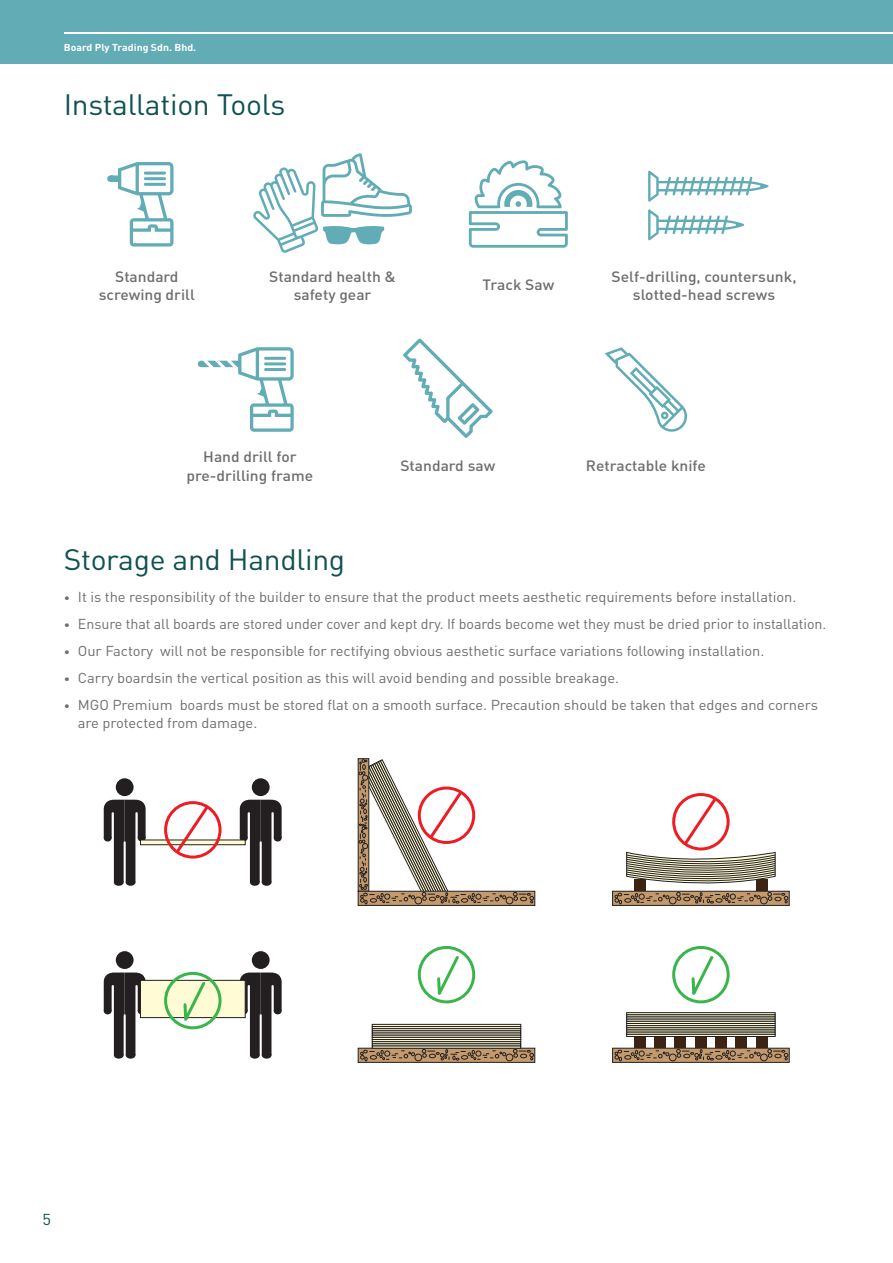
<style>
.page{position:relative;width:893px;height:1263px;background:#fff}
.page>*{position:absolute;margin:0;border:0;box-sizing:border-box;transform-origin:0 0}
.t1{font:29.1px "DIN Pro";letter-spacing:-.01em;color:#105151}
.t2{font:15.6px "DIN Pro";color:#105151;scale:1.05 1}
.t3{font:500 14.85px/18.8px "DIN Pro";color:#6d6e71;text-align:center;scale:1.05 1}
.t4{font:14.25px/18px "DIN Pro";letter-spacing:-.005em;color:#6d6e71}
.t5{font:700 10.05px "DIN Pro";color:#fff;scale:1.05 1}
.s1{font-size:11.4px}
</style>
<div class="page">
<svg style="left:605px;top:347px;width:82px;height:85px"></svg>
<svg style="left:403px;top:338px;width:90px;height:100px"></svg>
<svg style="left:198px;top:347px;width:96px;height:85px"></svg>
<svg style="left:469px;top:160px;width:99px;height:88px"></svg>
<svg style="left:648px;top:209px;width:96px;height:31px"></svg>
<svg style="left:648px;top:171px;width:120px;height:31px"></svg>
<svg style="left:107px;top:162px;width:67px;height:85px"></svg>
<svg style="left:253px;top:153px;width:159px;height:100px"></svg>
<div style="left:116px;top:778px;width:18px;height:18px;background:#231f20;border-radius:50%"></div>
<div style="left:114px;top:879px;width:10px;height:7px;background:#231f20;border-radius:50%"></div>
<svg style="left:104px;top:800px;width:42px;height:82px"></svg>
<div style="left:126px;top:879px;width:9px;height:7px;background:#231f20;border-radius:50%"></div>
<div style="left:138px;top:835px;width:8px;height:6px;background:#231f20;border-radius:50%"></div>
<div style="left:252px;top:778px;width:18px;height:18px;background:#231f20;border-radius:50%"></div>
<div style="left:250px;top:879px;width:10px;height:7px;background:#231f20;border-radius:50%"></div>
<svg style="left:240px;top:800px;width:42px;height:82px"></svg>
<div style="left:262px;top:879px;width:9px;height:7px;background:#231f20;border-radius:50%"></div>
<div style="left:274px;top:835px;width:8px;height:6px;background:#231f20;border-radius:50%"></div>
<svg style="left:140px;top:840px;width:106px;height:5px"></svg>
<div style="left:164px;top:801px;width:58px;height:57px;border:3px solid #ed1d24;border-radius:50%"></div>
<svg style="left:173px;top:803px;width:38px;height:53px"></svg>
<div style="left:116px;top:951px;width:18px;height:18px;background:#231f20;border-radius:50%"></div>
<div style="left:114px;top:1052px;width:10px;height:7px;background:#231f20;border-radius:50%"></div>
<svg style="left:104px;top:972px;width:42px;height:83px"></svg>
<div style="left:126px;top:1052px;width:9px;height:7px;background:#231f20;border-radius:50%"></div>
<div style="left:138px;top:1007px;width:8px;height:7px;background:#231f20;border-radius:50%"></div>
<div style="left:252px;top:951px;width:18px;height:18px;background:#231f20;border-radius:50%"></div>
<div style="left:250px;top:1052px;width:10px;height:7px;background:#231f20;border-radius:50%"></div>
<svg style="left:240px;top:972px;width:42px;height:83px"></svg>
<div style="left:262px;top:1052px;width:9px;height:7px;background:#231f20;border-radius:50%"></div>
<div style="left:274px;top:1007px;width:8px;height:7px;background:#231f20;border-radius:50%"></div>
<div style="left:140px;top:980px;width:106px;height:38px;background:#fffcd5;border:1px solid #231f20"></div>
<div style="left:164px;top:972px;width:58px;height:57px;border:3px solid #39b54a;border-radius:50%"></div>
<svg style="left:182px;top:979px;width:26px;height:51px"></svg>
<svg style="left:612px;top:891px;width:178px;height:15px"></svg>
<svg style="left:615px;top:794px;width:173px;height:110px"></svg>
<div style="left:672px;top:946px;width:58px;height:57px;border:3px solid #39b54a;border-radius:50%"></div>
<svg style="left:690px;top:953px;width:26px;height:51px"></svg>
<svg style="left:612px;top:1048px;width:178px;height:15px"></svg>
<div style="left:669px;top:1054px;width:7px;height:7px;background:#c49a6c;border-radius:50%"></div>
<div style="left:669px;top:1054px;width:7px;height:7px;border:1px solid #231f20;border-radius:50%"></div>
<svg style="left:615px;top:1050px;width:54px;height:11px"></svg>
<div style="left:760px;top:1054px;width:7px;height:7px;background:#c49a6c;border-radius:50%"></div>
<div style="left:760px;top:1054px;width:8px;height:7px;border:1px solid #231f20;border-radius:50%"></div>
<svg style="left:767px;top:1049px;width:21px;height:11px"></svg>
<svg style="left:676px;top:1049px;width:84px;height:11px"></svg>
<div style="left:634px;top:1036px;width:12px;height:12px;background:#3c2415"></div>
<div style="left:655px;top:1036px;width:11px;height:12px;background:#3c2415"></div>
<div style="left:675px;top:1036px;width:11px;height:12px;background:#3c2415"></div>
<div style="left:695px;top:1036px;width:11px;height:12px;background:#3c2415"></div>
<div style="left:715px;top:1036px;width:11px;height:12px;background:#3c2415"></div>
<div style="left:735px;top:1036px;width:12px;height:12px;background:#3c2415"></div>
<div style="left:756px;top:1036px;width:11px;height:12px;background:#3c2415"></div>
<div style="left:626px;top:1012px;width:149px;height:3px;background:#fffcd5;border:1px solid #231f20"></div>
<div style="left:626px;top:1014px;width:149px;height:3px;background:#fffcd5;border:1px solid #231f20"></div>
<div style="left:626px;top:1016px;width:149px;height:3px;background:#fffcd5;border:1px solid #231f20"></div>
<hr style="left:626px;top:1019px;width:149px;height:3px;background:#fffcd5">
<div style="left:626px;top:1021px;width:149px;height:3px;background:#fffcd5;border:1px solid #231f20"></div>
<div style="left:626px;top:1023px;width:149px;height:3px;background:#fffcd5;border:1px solid #231f20"></div>
<div style="left:626px;top:1025px;width:149px;height:3px;background:#fffcd5;border:1px solid #231f20"></div>
<div style="left:626px;top:1027px;width:149px;height:3px;background:#fffcd5;border:1px solid #231f20"></div>
<div style="left:626px;top:1029px;width:149px;height:3px;background:#fffcd5;border:1px solid #231f20"></div>
<hr style="left:626px;top:1032px;width:149px;height:3px;background:#fffcd5">
<div style="left:626px;top:1034px;width:149px;height:3px;background:#fffcd5;border:1px solid #231f20"></div>
<div style="left:418px;top:946px;width:57px;height:57px;border:3px solid #39b54a;border-radius:50%"></div>
<svg style="left:435px;top:953px;width:26px;height:51px"></svg>
<svg style="left:358px;top:1048px;width:177px;height:15px"></svg>
<div style="left:415px;top:1054px;width:7px;height:7px;background:#c49a6c;border-radius:50%"></div>
<div style="left:415px;top:1054px;width:7px;height:7px;border:1px solid #231f20;border-radius:50%"></div>
<svg style="left:360px;top:1050px;width:55px;height:11px"></svg>
<div style="left:506px;top:1054px;width:7px;height:7px;background:#c49a6c;border-radius:50%"></div>
<div style="left:506px;top:1054px;width:7px;height:7px;border:1px solid #231f20;border-radius:50%"></div>
<svg style="left:513px;top:1049px;width:21px;height:11px"></svg>
<svg style="left:422px;top:1049px;width:84px;height:11px"></svg>
<div style="left:372px;top:1024px;width:149px;height:3px;background:#fffcd5;border:1px solid #231f20"></div>
<div style="left:372px;top:1026px;width:149px;height:3px;background:#fffcd5;border:1px solid #231f20"></div>
<div style="left:372px;top:1028px;width:149px;height:3px;background:#fffcd5;border:1px solid #231f20"></div>
<div style="left:372px;top:1030px;width:149px;height:3px;background:#fffcd5;border:1px solid #231f20"></div>
<hr style="left:372px;top:1033px;width:149px;height:2px;background:#fffcd5">
<div style="left:372px;top:1035px;width:149px;height:3px;background:#fffcd5;border:1px solid #231f20"></div>
<div style="left:372px;top:1037px;width:149px;height:3px;background:#fffcd5;border:1px solid #231f20"></div>
<div style="left:372px;top:1039px;width:149px;height:3px;background:#fffcd5;border:1px solid #231f20"></div>
<div style="left:372px;top:1041px;width:149px;height:3px;background:#fffcd5;border:1px solid #231f20"></div>
<div style="left:372px;top:1043px;width:149px;height:3px;background:#fffcd5;border:1px solid #231f20"></div>
<hr style="left:372px;top:1046px;width:149px;height:2px;background:#fffcd5">
<svg style="left:358px;top:758px;width:11px;height:133px"></svg>
<svg style="left:358px;top:891px;width:177px;height:15px"></svg>
<div style="left:506px;top:897px;width:7px;height:7px;background:#c49a6c;border-radius:50%"></div>
<div style="left:506px;top:897px;width:7px;height:7px;border:1px solid #231f20;border-radius:50%"></div>
<svg style="left:513px;top:892px;width:21px;height:11px"></svg>
<svg style="left:359px;top:759px;width:147px;height:145px"></svg>
<div style="left:0;top:0;width:893px;height:64px;background:#62acb6"></div>
<hr style="left:64px;top:33px;width:829px;height:1px;background:#fff">
<p class="t5" style="left:64px;top:41px;width:128px">Board Ply Trading Sdn. Bhd.</p>
<h1 class="t1" style="left:64px;top:84px;width:223px">Installation Tools</h1>
<p class="t3" style="left:99px;top:266px;width:93px">Standard screwing drill</p>
<p class="t3" style="left:482px;top:275px;width:70px">Track Saw</p>
<p class="t3" style="left:269px;top:266px;width:122px">Standard health &amp; safety gear</p>
<p class="t3" style="left:612px;top:266px;width:178px">Self-drilling, countersunk, slotted-head screws</p>
<p class="t3" style="left:187px;top:447px;width:122px">Hand drill for pre-drilling frame</p>
<p class="t3" style="left:400px;top:456px;width:92px">Standard saw</p>
<p class="t3" style="left:586px;top:456px;width:116px">Retractable knife</p>
<h1 class="t1" style="left:64px;top:539px;width:283px">Storage and Handling</h1>
<p class="t4" style="left:64px;top:587px;width:734px"><span class="s1">•</span> It is the responsibility of the builder to ensure that the product meets aesthetic requirements before installation.</p>
<p class="t4" style="left:64px;top:614px;width:764px"><span class="s1">•</span> Ensure that all boards are stored under cover and kept dry. If boards become wet they must be dried prior to installation.</p>
<p class="t4" style="left:64px;top:641px;width:702px"><span class="s1">•</span> Our Factory will not be responsible for rectifying obvious aesthetic surface variations following installation.</p>
<p class="t4" style="left:64px;top:668px;width:557px"><span class="s1">•</span> Carry boardsin the vertical position as this will avoid bending and possible breakage.</p>
<p class="t4" style="left:78px;top:695px;width:742px;text-indent:-14px"><span class="s1">•</span> MGO Premium boards must be stored flat on a smooth surface. Precaution should be taken that edges and corners are protected from damage.</p>
<p class="t2" style="left:43px;top:1209px;width:10px">5</p>
</div>
